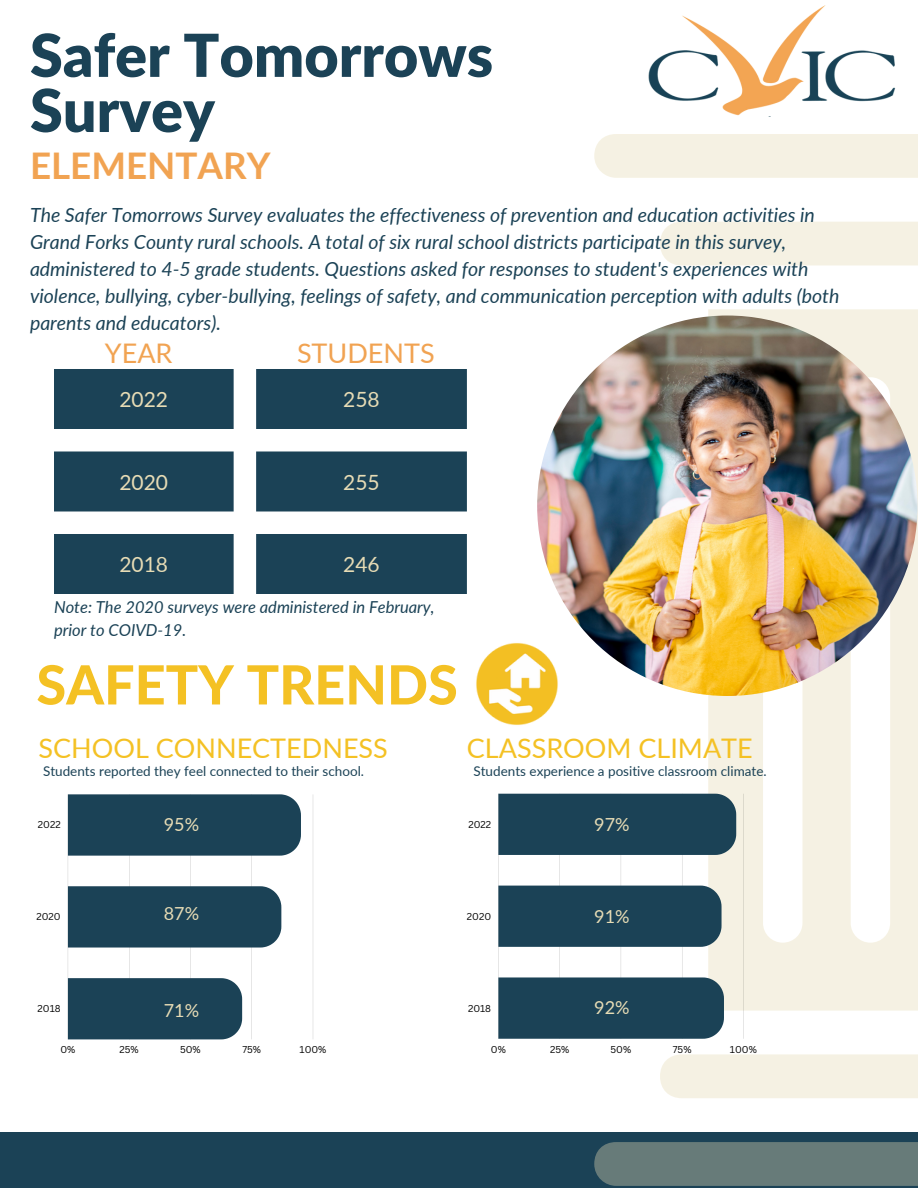
<style>
.page{position:relative;width:918px;height:1188px;background:#fff}
.page>*{position:absolute;margin:0;border:0;box-sizing:border-box;transform-origin:0 0}
.t1{font:900 59.25px/55.2px "Lato";color:#1b4256}
.t2{font:800 54px "Lato";color:#f4c124}
.t3{font:700 36.75px "Lato";color:#f1a352}
.t4{font:27px "Lato";color:#f4c124}
.t5{font:27px "Lato";color:#f1a352}
.t6{font:21px "Lato";color:#e7dcb5}
.t7{font:italic 19.5px/27px "Lato";color:#1b4256}
.t8{font:18px "Lato";color:#e7dcb5}
.t9{font:italic 16.5px/22.5px "Lato";color:#1b4256}
.t10{font:13.5px "Lato";color:#1b4256}
.t11{font:9.75px "Canva Sans";color:#000}
</style>
<div class="page">
<img style="left:648px;top:6px;width:248px;height:110px">
<div style="left:0;top:1132px;width:918px;height:56px;background:#1b4256"></div>
<div style="left:594px;top:134px;width:324px;height:44px;background:#f5f1e3"></div>
<div style="left:660px;top:222px;width:258px;height:43px;background:#f5f1e3"></div>
<div style="left:594px;top:1142px;width:324px;height:44px;background:#677b79"></div>
<div style="left:660px;top:1054px;width:258px;height:44px;background:#f5f1e3"></div>
<svg style="left:708px;top:309px;width:210px;height:702px;fill:#f5f1e3"></svg>
<hr style="left:68px;top:794px;width:1px;height:245px;background:#000">
<hr style="left:129px;top:794px;width:1px;height:245px;background:#000">
<hr style="left:190px;top:794px;width:1px;height:245px;background:#000">
<hr style="left:252px;top:794px;width:1px;height:245px;background:#000">
<hr style="left:313px;top:794px;width:1px;height:245px;background:#000">
<div style="left:68px;top:794px;width:233px;height:62px;background:#1b4256"></div>
<div style="left:68px;top:886px;width:213px;height:62px;background:#1b4256"></div>
<div style="left:68px;top:978px;width:174px;height:61px;background:#1b4256"></div>
<hr style="left:498px;top:794px;width:1px;height:245px;background:#000">
<hr style="left:559px;top:794px;width:1px;height:245px;background:#000">
<hr style="left:621px;top:794px;width:1px;height:245px;background:#000">
<hr style="left:682px;top:794px;width:1px;height:245px;background:#000">
<hr style="left:743px;top:794px;width:1px;height:245px;background:#000">
<div style="left:498px;top:794px;width:238px;height:61px;background:#1b4256"></div>
<div style="left:498px;top:886px;width:224px;height:61px;background:#1b4256"></div>
<div style="left:498px;top:977px;width:226px;height:62px;background:#1b4256"></div>
<svg style="left:54px;top:369px;width:413px;height:225px;fill:#1b4256"></svg>
<img style="left:476px;top:643px;width:82px;height:82px">
<img style="left:537px;top:316px;width:381px;height:380px;border-radius:50%">
<h1 class="t1" style="left:30px;top:26px;width:465px">Safer Tomorrows<br>Survey</h1>
<h3 class="t3" style="left:30px;top:143px;width:242px">ELEMENTARY</h3>
<p class="t7" style="left:30px;top:200px;width:811px">The Safer Tomorrows Survey evaluates the effectiveness of prevention and education activities in Grand Forks County rural schools. A total of six rural school districts participate in this survey, administered to 4-5 grade students. Questions asked for responses to student's experiences with violence, bullying, cyber-bullying, feelings of safety, and communication perception with adults (both parents and educators).</p>
<h3 class="t5" style="left:105px;top:336px;width:69px">YEAR</h3>
<h3 class="t5" style="left:297px;top:336px;width:139px">STUDENTS</h3>
<p class="t6" style="left:119px;top:387px;width:50px">2022</p>
<p class="t6" style="left:343px;top:387px;width:38px">258</p>
<p class="t6" style="left:119px;top:469px;width:50px">2020</p>
<p class="t6" style="left:343px;top:469px;width:38px">255</p>
<p class="t6" style="left:119px;top:552px;width:50px">2018</p>
<p class="t6" style="left:343px;top:552px;width:38px">246</p>
<p class="t9" style="left:54px;top:595px;width:382px">Note: The 2020 surveys were administered in February, prior to COIVD-19.</p>
<h2 class="t2" style="left:36px;top:651px;width:423px">SAFETY TRENDS</h2>
<h3 class="t4" style="left:39px;top:731px;width:351px">SCHOOL CONNECTEDNESS</h3>
<p class="t10" style="left:43px;top:763px;width:323px">Students reported they feel connected to their school.</p>
<h3 class="t4" style="left:467px;top:731px;width:287px">CLASSROOM CLIMATE</h3>
<p class="t10" style="left:473px;top:763px;width:295px">Students experience a positive classroom climate.</p>
<p class="t11" style="left:38px;top:818px;width:24px">2022</p>
<p class="t8" style="left:164px;top:813px;width:37px">95%</p>
<p class="t11" style="left:468px;top:817px;width:24px">2022</p>
<p class="t8" style="left:594px;top:814px;width:37px">97%</p>
<p class="t11" style="left:36px;top:910px;width:26px">2020</p>
<p class="t8" style="left:164px;top:902px;width:37px">87%</p>
<p class="t11" style="left:467px;top:909px;width:26px">2020</p>
<p class="t8" style="left:594px;top:905px;width:37px">91%</p>
<p class="t11" style="left:38px;top:1002px;width:25px">2018</p>
<p class="t8" style="left:164px;top:999px;width:37px">71%</p>
<p class="t11" style="left:468px;top:1001px;width:25px">2018</p>
<p class="t8" style="left:594px;top:996px;width:37px">92%</p>
<p class="t11" style="left:60px;top:1043px;width:16px">0%</p>
<p class="t11" style="left:120px;top:1043px;width:21px">25%</p>
<p class="t11" style="left:180px;top:1043px;width:22px">50%</p>
<p class="t11" style="left:242px;top:1043px;width:20px">75%</p>
<p class="t11" style="left:300px;top:1043px;width:28px">100%</p>
<p class="t11" style="left:491px;top:1042px;width:16px">0%</p>
<p class="t11" style="left:550px;top:1042px;width:21px">25%</p>
<p class="t11" style="left:611px;top:1042px;width:22px">50%</p>
<p class="t11" style="left:673px;top:1042px;width:20px">75%</p>
<p class="t11" style="left:730px;top:1042px;width:28px">100%</p>
</div>
